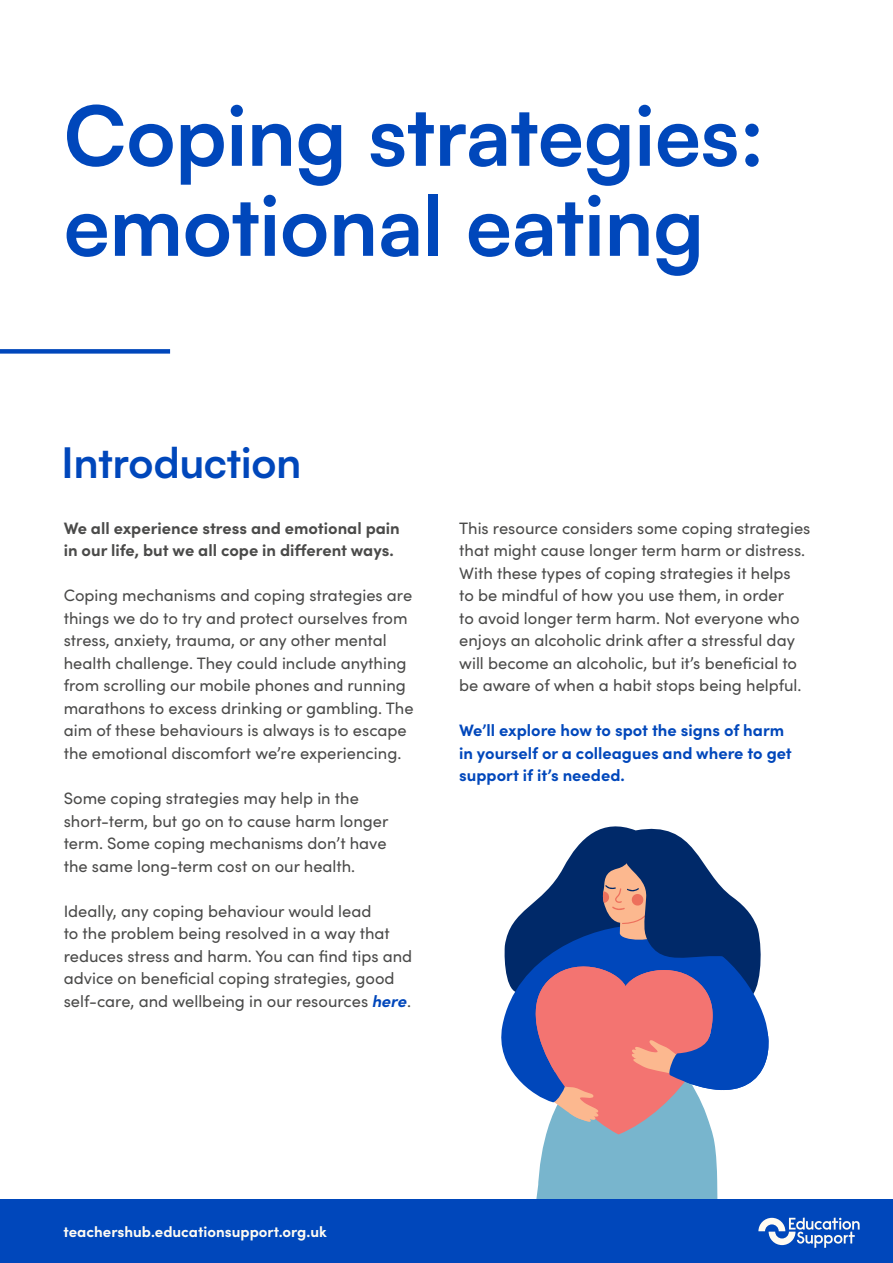
<style>
.page{position:relative;width:893px;height:1263px;background:#fff}
.page>*{position:absolute;margin:0;border:0;box-sizing:border-box;transform-origin:0 0}
.t1{font:700 82.5px/90px "Satoshi";color:#0047bb}
.t2{font:700 42px "Satoshi";color:#0047bb}
.t3{font:16.5px/22.5px "Sofia Pro";color:#4a4a49}
.t4{font:700 16.5px/22.5px "Sofia Pro";color:#0047bb}
.t5{font:700 16.5px/22.5px "Sofia Pro";color:#4a4a49}
.t6{font:700 15px "Sofia Pro";color:#fefbf2}
.s1{font-weight:700;font-style:italic;color:#0047bb}
</style>
<div class="page">
<svg style="left:594px;top:826px;width:76px;height:6px"></svg>
<div style="left:0;top:349px;width:170px;height:5px;background:#0047bb"></div>
<div style="left:0;top:1199px;width:893px;height:64px;background:#0047bb"></div>
<svg style="left:501px;top:832px;width:359px;height:416px"></svg>
<h1 class="t1" style="left:64px;top:86px;width:702px">Coping strategies: emotional eating</h1>
<h2 class="t2" style="left:62px;top:433px;width:241px">Introduction</h2>
<p class="t5" style="left:64px;top:515px;width:338px">We all experience stress and emotional pain in our life, but we all cope in different ways.</p>
<p class="t3" style="left:64px;top:583px;width:351px">Coping mechanisms and coping strategies are things we do to try and protect ourselves from stress, anxiety, trauma, or any other mental health challenge. They could include anything from scrolling our mobile phones and running marathons to excess drinking or gambling. The aim of these behaviours is always is to escape the emotional discomfort we’re experiencing.</p>
<p class="t3" style="left:64px;top:786px;width:326px">Some coping strategies may help in the short-term, but go on to cause harm longer term. Some coping mechanisms don’t have the same long-term cost on our health.</p>
<p class="t3" style="left:64px;top:898px;width:350px">Ideally, any coping behaviour would lead<br>to the problem being resolved in a way that reduces stress and harm. You can find tips and advice on beneficial coping strategies, good self-care, and wellbeing in our resources <span class="s1">here</span>.</p>
<p class="t3" style="left:459px;top:516px;width:353px">This resource considers some coping strategies that might cause longer term harm or distress.<br>With these types of coping strategies it helps<br>to be mindful of how you use them, in order<br>to avoid longer term harm. Not everyone who enjoys an alcoholic drink after a stressful day will become an alcoholic, but it’s beneficial to be aware of when a habit stops being helpful.</p>
<p class="t4" style="left:459px;top:718px;width:334px">We’ll explore how to spot the signs of harm in yourself or a colleagues and where to get support if it’s needed.</p>
<p class="t6" style="left:64px;top:1220px;width:265px">teachershub.educationsupport.org.uk</p>
</div>
